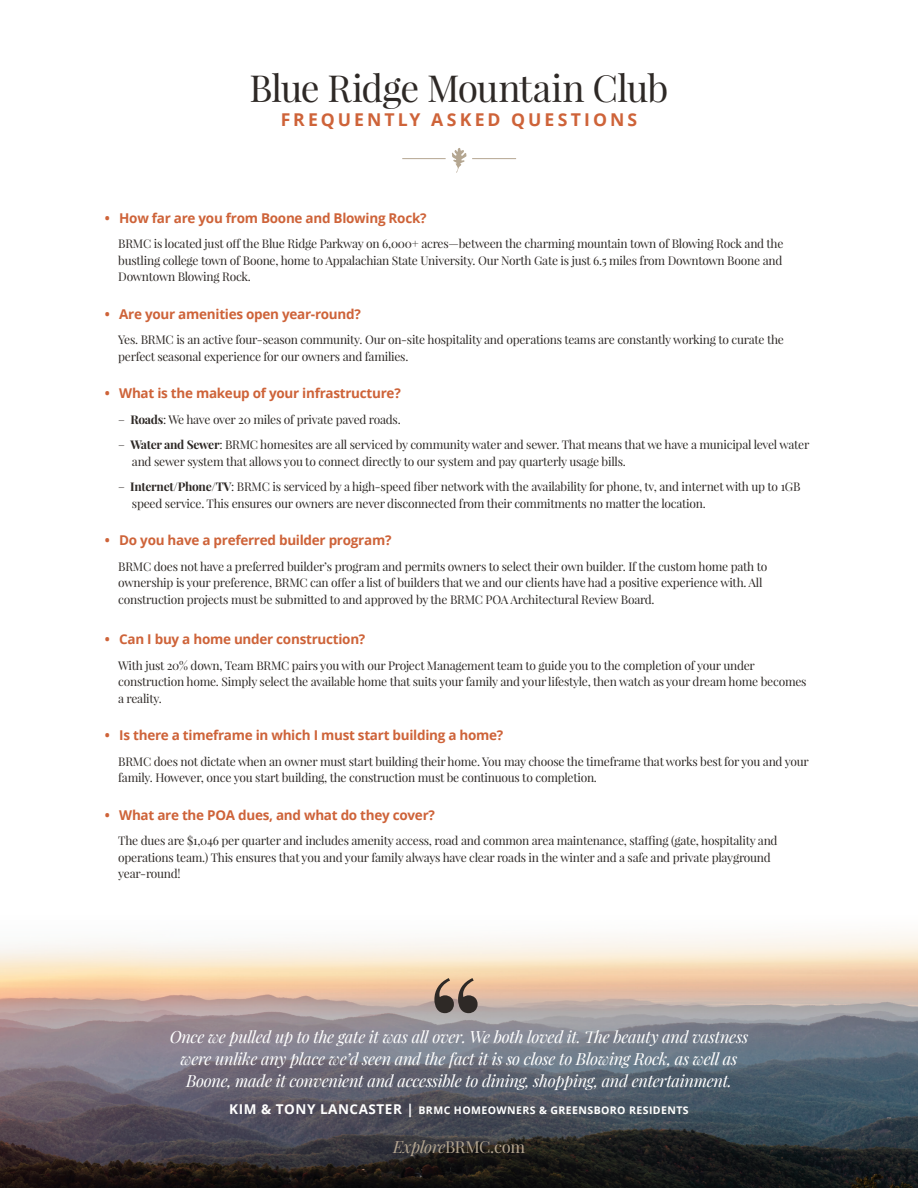
<style>
.page{position:relative;width:918px;height:1188px;background:#fff}
.page>*{position:absolute;margin:0;border:0;box-sizing:border-box;transform-origin:0 0}
.t1{font:37.2px "Playfair Display";letter-spacing:-.035em;color:#2e2926}
.t2{font:700 17.7px "Open Sans";letter-spacing:.175em;color:#ce6339}
.t3{font:italic 16.5px/21.8px "Playfair Display";letter-spacing:-.02em;color:#fff;text-align:center}
.t4{font:16.5px "Playfair Display";letter-spacing:-.02em;color:#b4a691}
.t5{font:700 13.5px "Open Sans";letter-spacing:-.02em;color:#ce6339}
.t6{font:12px/16.5px "Playfair Display";letter-spacing:-.02em;color:#2e2926}
.t7{font:700 10.5px "Open Sans";letter-spacing:.04em;color:#fff}
.s1{font-weight:700}
.s2{font-size:13.5px}
.s3{font-style:italic}
</style>
<div class="page">
<img style="left:0;top:933px;width:918px;height:255px">
<hr style="left:472px;top:158px;width:44px;height:1px;background:#b4a691">
<svg style="left:452px;top:148px;width:15px;height:25px"></svg>
<hr style="left:402px;top:158px;width:44px;height:1px;background:#b4a691">
<svg style="left:434px;top:978px;width:44px;height:35px;background:#8f7969"></svg>
<div style="left:391px;top:1138px;width:145px;height:30px;background:#231f20;opacity:.75"></div>
<p class="t1" style="left:250px;top:64px;width:420px">Blue Ridge Mountain Club</p>
<p class="t2" style="left:281px;top:107px;width:358px">FREQUENTLY ASKED QUESTIONS</p>
<p class="t5" style="left:105px;top:208px;width:323px">• How far are you from Boone and Blowing Rock?</p>
<p class="t6" style="left:118px;top:236px;width:667px;text-align:justify">BRMC is located just off the Blue Ridge Parkway on 6,000+ acres—between the charming mountain town of Blowing Rock and the bustling college town of Boone, home to Appalachian State University. Our North Gate is just 6.5 miles from Downtown Boone and Downtown Blowing Rock.</p>
<p class="t5" style="left:105px;top:304px;width:258px">• Are your amenities open year-round?</p>
<p class="t6" style="left:118px;top:332px;width:667px">Yes. BRMC is an active four-season community. Our on-site hospitality and operations teams are constantly working to curate the perfect seasonal experience for our owners and families.</p>
<p class="t5" style="left:105px;top:384px;width:298px">• What is the makeup of your infrastructure?</p>
<p class="t6" style="left:118px;top:411px;width:284px">– <span class="s1">Roads</span>: We have over 20 miles of private paved roads.</p>
<p class="t6" style="left:132px;top:437px;width:679px;text-indent:-14px">– <span class="s1">Water and Sewer</span>: BRMC homesites are all serviced by community water and sewer. That means that we have a municipal level water and sewer system that allows you to connect directly to our system and pay quarterly usage bills.</p>
<p class="t6" style="left:132px;top:479px;width:670px;text-indent:-14px">– <span class="s1">Internet/Phone/TV</span>: BRMC is serviced by a high-speed fiber network with the availability for phone, tv, and internet with up to 1GB speed service. This ensures our owners are never disconnected from their commitments no matter the location.</p>
<p class="t5" style="left:105px;top:531px;width:288px">• Do you have a preferred builder program?</p>
<p class="t6" style="left:118px;top:558px;width:651px">BRMC does not have a preferred builder’s program and permits owners to select their own builder. If the custom home path to ownership is your preference, BRMC can offer a list of builders that we and our clients have had a positive experience with. All construction projects must be submitted to and approved by the BRMC POA Architectural Review Board.</p>
<p class="t5" style="left:105px;top:630px;width:262px">• Can I buy a home under construction?</p>
<p class="t6" style="left:118px;top:657px;width:690px">With just 20% down, Team BRMC pairs you with our Project Management team to guide you to the completion of your under construction home. Simply select the available home that suits your family and your lifestyle, then watch as your dream home becomes a reality.</p>
<p class="t5" style="left:105px;top:726px;width:400px">• Is there a timeframe in which I must start building a home?</p>
<p class="t6" style="left:118px;top:753px;width:692px">BRMC does not dictate when an owner must start building their home. You may choose the timeframe that works best for you and your family. However, once you start building, the construction must be continuous to completion.</p>
<p class="t5" style="left:105px;top:805px;width:332px">• What are the POA dues, and what do they cover?</p>
<p class="t6" style="left:118px;top:833px;width:661px">The dues are $1,046 per quarter and includes amenity access, road and common area maintenance, staffing (gate, hospitality and operations team.) This ensures that you and your family always have clear roads in the winter and a safe and private playground year-round!</p>
<p class="t3" style="left:170px;top:1025px;width:580px">Once we pulled up to the gate it was all over. We both loved it. The beauty and vastness were unlike any place we’d seen and the fact it is so close to Blowing Rock, as well as<br>Boone, made it convenient and accessible to dining, shopping, and entertainment.</p>
<p class="t7" style="left:229px;top:1103px;width:461px"><span class="s2">KIM &amp; TONY LANCASTER |</span> BRMC HOMEOWNERS &amp; GREENSBORO RESIDENTS</p>
<p class="t4" style="left:393px;top:1136px;width:133px"><span class="s3">Explore</span>BRMC.com</p>
</div>
